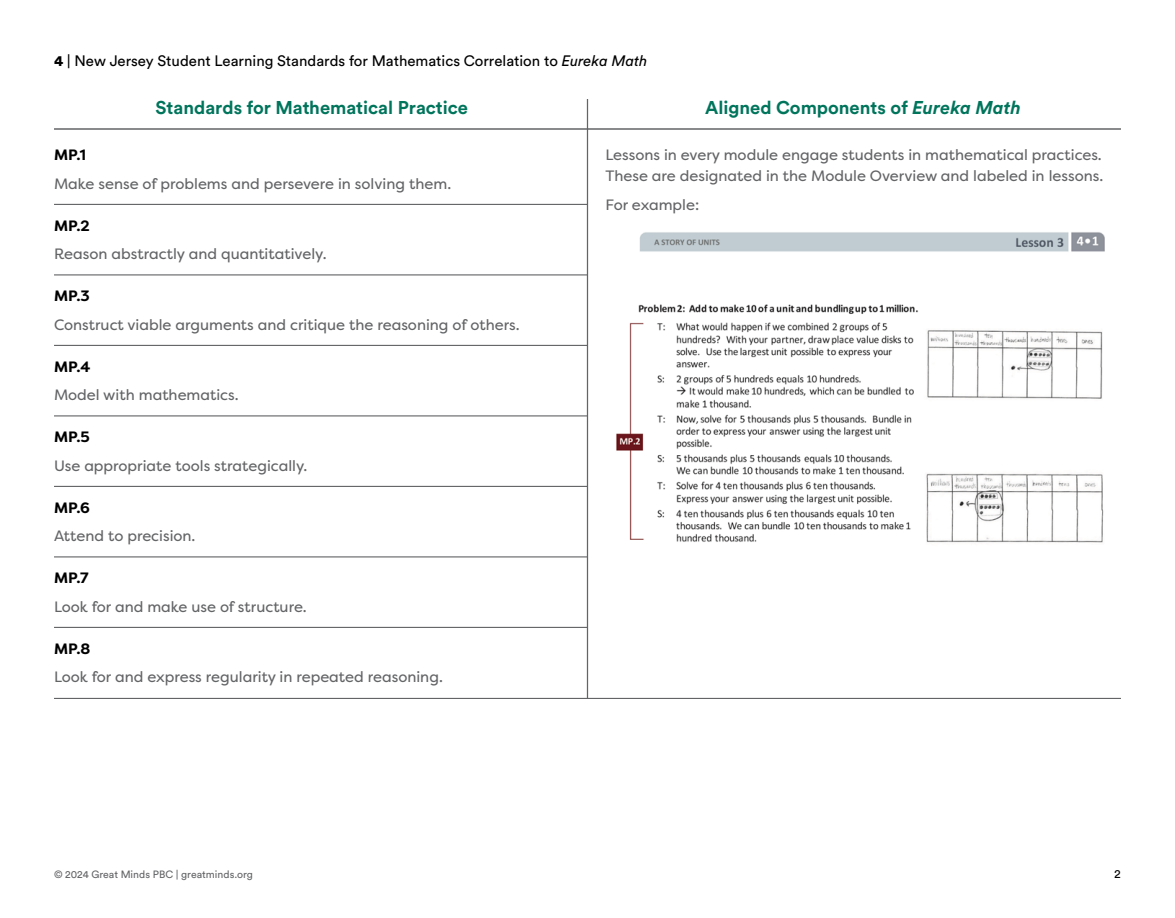
<style>
.page{position:relative;width:1175px;height:918px;background:#fff}
.page>*{position:absolute;margin:0;border:0;box-sizing:border-box;transform-origin:0 0}
.table_header{font:700 18.3px "Circular Std";color:#00755c}
.cell_body_rule_below{font:15px "Filson Pro";color:#636466}
.cell_body{font:15px/21px "Filson Pro";color:#636466}
.t1{font:15px "Circular Std";color:#000}
.cell_header__above{font:700 15px "Filson Pro";color:#000}
.t2{font:12px "Circular Std";color:#000}
.t3{font:10.5px "Circular Std";color:#636466}
.s1{font-weight:900}
.s2{font-style:italic}
</style>
<div class="page">
<hr style="left:54px;top:128px;width:1066px;height:2px;background:#636466">
<hr style="left:54px;top:204px;width:533px;height:1px;background:#636466">
<hr style="left:54px;top:274px;width:533px;height:1px;background:#636466">
<hr style="left:54px;top:345px;width:533px;height:1px;background:#636466">
<hr style="left:54px;top:415px;width:533px;height:1px;background:#636466">
<hr style="left:54px;top:486px;width:533px;height:1px;background:#636466">
<hr style="left:54px;top:556px;width:533px;height:1px;background:#636466">
<hr style="left:54px;top:627px;width:533px;height:1px;background:#636466">
<hr style="left:54px;top:698px;width:1066px;height:1px;background:#636466">
<img style="left:616px;top:232px;width:489px;height:311px">
<hr style="left:587px;top:99px;width:1px;height:600px;background:#636466">
<p class="t1" style="left:54px;top:52px;width:595px"><span class="s1">4</span> | New Jersey Student Learning Standards for Mathematics Correlation to <span class="s2">Eureka Math</span></p>
<p class="table_header" style="left:155px;top:96px;width:314px">Standards for Mathematical Practice</p>
<p class="cell_header__above" style="left:54px;top:146px;width:33px">MP.1</p>
<p class="cell_body_rule_below" style="left:54px;top:174px;width:399px">Make sense of problems and persevere in solving them.</p>
<p class="cell_header__above" style="left:54px;top:216px;width:37px">MP.2</p>
<p class="cell_body_rule_below" style="left:54px;top:244px;width:274px">Reason abstractly and quantitatively.</p>
<p class="cell_header__above" style="left:54px;top:287px;width:37px">MP.3</p>
<p class="cell_body_rule_below" style="left:54px;top:315px;width:467px">Construct viable arguments and critique the reasoning of others.</p>
<p class="cell_header__above" style="left:54px;top:357px;width:38px">MP.4</p>
<p class="cell_body_rule_below" style="left:54px;top:385px;width:186px">Model with mathematics.</p>
<p class="cell_header__above" style="left:54px;top:428px;width:37px">MP.5</p>
<p class="cell_body_rule_below" style="left:54px;top:456px;width:255px">Use appropriate tools strategically.</p>
<p class="cell_header__above" style="left:54px;top:498px;width:37px">MP.6</p>
<p class="cell_body_rule_below" style="left:54px;top:526px;width:143px">Attend to precision.</p>
<p class="cell_header__above" style="left:54px;top:569px;width:36px">MP.7</p>
<p class="cell_body_rule_below" style="left:54px;top:597px;width:254px">Look for and make use of structure.</p>
<p class="cell_header__above" style="left:54px;top:639px;width:38px">MP.8</p>
<p class="cell_body" style="left:54px;top:666px;width:390px">Look for and express regularity in repeated reasoning.</p>
<p class="table_header" style="left:705px;top:96px;width:317px">Aligned Components of <span class="s2">Eureka Math</span></p>
<p class="cell_body" style="left:605px;top:144px;width:499px">Lessons in every module engage students in mathematical practices.<br>These are designated in the Module Overview and labeled in lessons.</p>
<p class="cell_body" style="left:605px;top:194px;width:95px">For example:</p>
<p class="t3" style="left:54px;top:867px;width:200px">© 2024 Great Minds PBC | greatminds.org</p>
<p class="t2" style="left:1114px;top:866px;width:8px">2</p>
</div>
